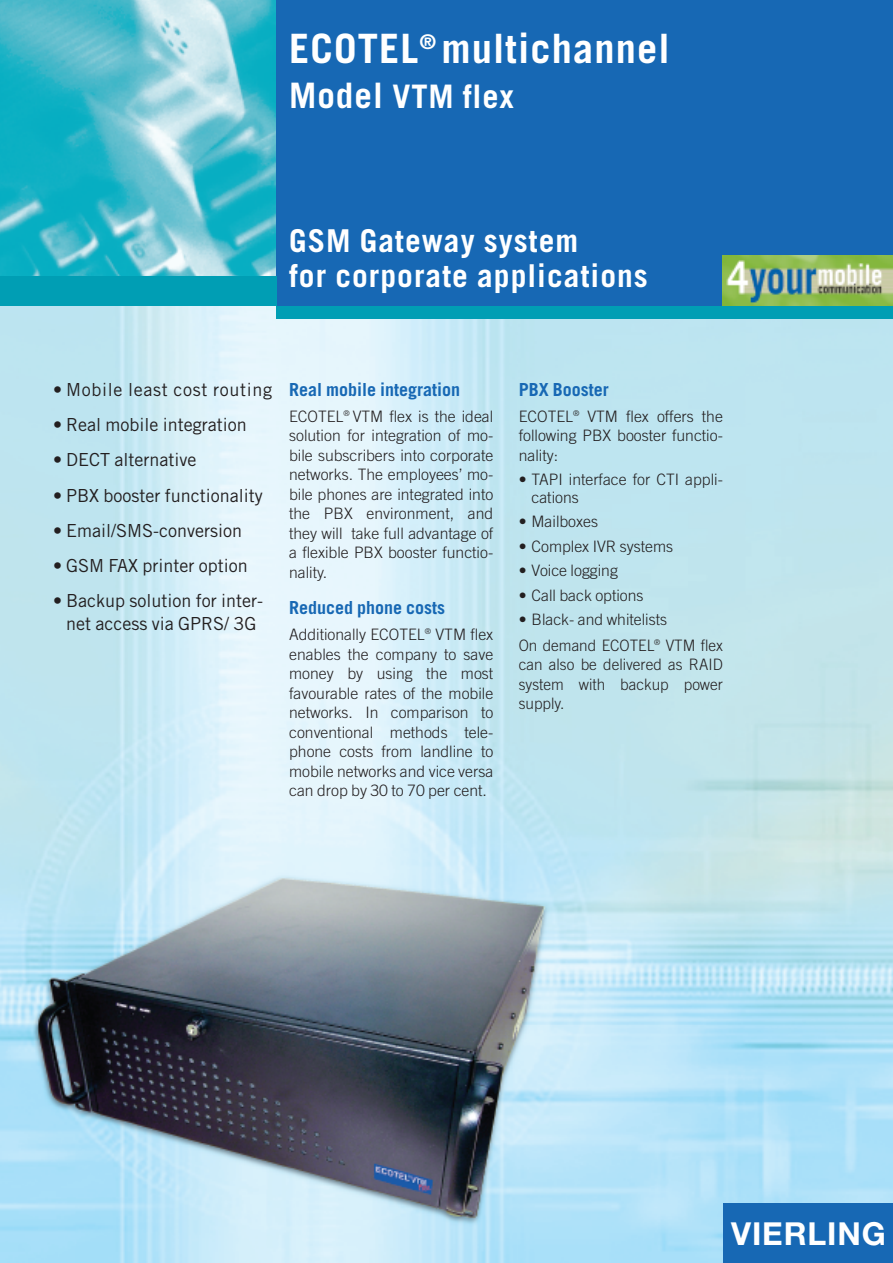
<style>
.page{position:relative;width:893px;height:1263px;background:#fff}
.page>*{position:absolute;margin:0;border:0;box-sizing:border-box;transform-origin:0 0}
.t1{font:700 40.5px "Trade Gothic";letter-spacing:.03em;color:#fff}
.t2{font:700 32.4px "Trade Gothic";letter-spacing:.03em;color:#fff}
.t3{font:700 31.65px "Helvetica Neue";letter-spacing:.03em;color:#fff}
.t4{font:700 31.5px/34.5px "Trade Gothic";letter-spacing:.035em;color:#fff}
.t5{font:18px/22.5px "Trade Gothic";color:#231f20;text-align:center}
.t6{font:700 18px "Trade Gothic";color:#1768b4}
.t7{font:18px "Trade Gothic";letter-spacing:.035em;color:#231f20}
.t8{font:300 15.75px/19.5px "Trade Gothic";color:#231f20;text-align:justify}
.s1{font-size:35.1px}
</style>
<div class="page">
<img style="left:0;top:306px;width:893px;height:957px">
<div style="left:723px;top:1203px;width:170px;height:60px;background:#1768b4"></div>
<img style="left:0;top:0;width:276px;height:276px">
<div style="left:276px;top:0;width:617px;height:306px;background:#1768b4"></div>
<div style="left:0;top:276px;width:276px;height:30px;background:#009eb4"></div>
<img style="left:723px;top:255px;width:170px;height:51px">
<div style="left:276px;top:306px;width:617px;height:13px;background:#009eb4"></div>
<h1 class="t1" style="left:289px;top:34px;width:382px">ECOTEL<sup>®</sup> multichannel</h1>
<h2 class="t2" style="left:289px;top:84px;width:226px"><span class="s1">Model</span> VTM flex</h2>
<h3 class="t4" style="left:289px;top:227px;width:360px">GSM Gateway system<br>for corporate applications</h3>
<p class="t7" style="left:53px;top:383px;width:220px">• Mobile least cost routing</p>
<p class="t5" style="left:53px;top:415px;width:195px">• Real mobile integration</p>
<p class="t5" style="left:53px;top:450px;width:145px">• DECT alternative</p>
<p class="t5" style="left:53px;top:485px;width:211px">• PBX booster functionality</p>
<p class="t5" style="left:53px;top:521px;width:190px">• Email/SMS-conversion</p>
<p class="t5" style="left:53px;top:556px;width:196px">• GSM FAX printer option</p>
<p class="t5" style="left:53px;top:591px;width:211px">• Backup solution for inter&shy;net access via GPRS/ 3G</p>
<p class="t6" style="left:289px;top:383px;width:172px">Real mobile integration</p>
<p class="t8" style="left:289px;top:408px;width:206px">ECOTEL<sup>®</sup> VTM flex is the ideal solution for integration of mo&shy;bile subscribers into corporate networks. The employees’ mo&shy;bile phones are integrated into the PBX environment, and they will take full advantage of a flexible PBX booster functio&shy;nality.</p>
<p class="t6" style="left:289px;top:601px;width:158px">Reduced phone costs</p>
<p class="t8" style="left:289px;top:626px;width:206px">Additionally ECOTEL<sup>®</sup> VTM flex enables the company to save money by using the most favourable rates of the mobile networks. In comparison to conventional methods tele&shy;phone costs from landline to mobile networks and vice versa can drop by 30 to 70 per cent.</p>
<p class="t6" style="left:519px;top:383px;width:92px">PBX Booster</p>
<p class="t8" style="left:519px;top:408px;width:206px">ECOTEL<sup>®</sup> VTM flex offers the following PBX booster functio&shy;nality:</p>
<p class="t8" style="left:531px;top:472px;width:193px;line-height:18px;text-indent:-13px">• TAPI interface for CTI appli&shy;cations</p>
<p class="t8" style="left:519px;top:513px;width:81px">• Mailboxes</p>
<p class="t8" style="left:519px;top:538px;width:156px">• Complex IVR systems</p>
<p class="t8" style="left:519px;top:562px;width:101px">• Voice logging</p>
<p class="t8" style="left:519px;top:586px;width:126px">• Call back options</p>
<p class="t8" style="left:519px;top:608px;width:206px;line-height:26px">• Black- and whitelists<br>On demand ECOTEL<sup>®</sup> VTM flex</p>
<p class="t8" style="left:519px;top:656px;width:206px">can also be delivered as RAID system with backup power supply.</p>
<h3 class="t3" style="left:731px;top:1222px;width:156px">VIERLING</h3>
</div>
